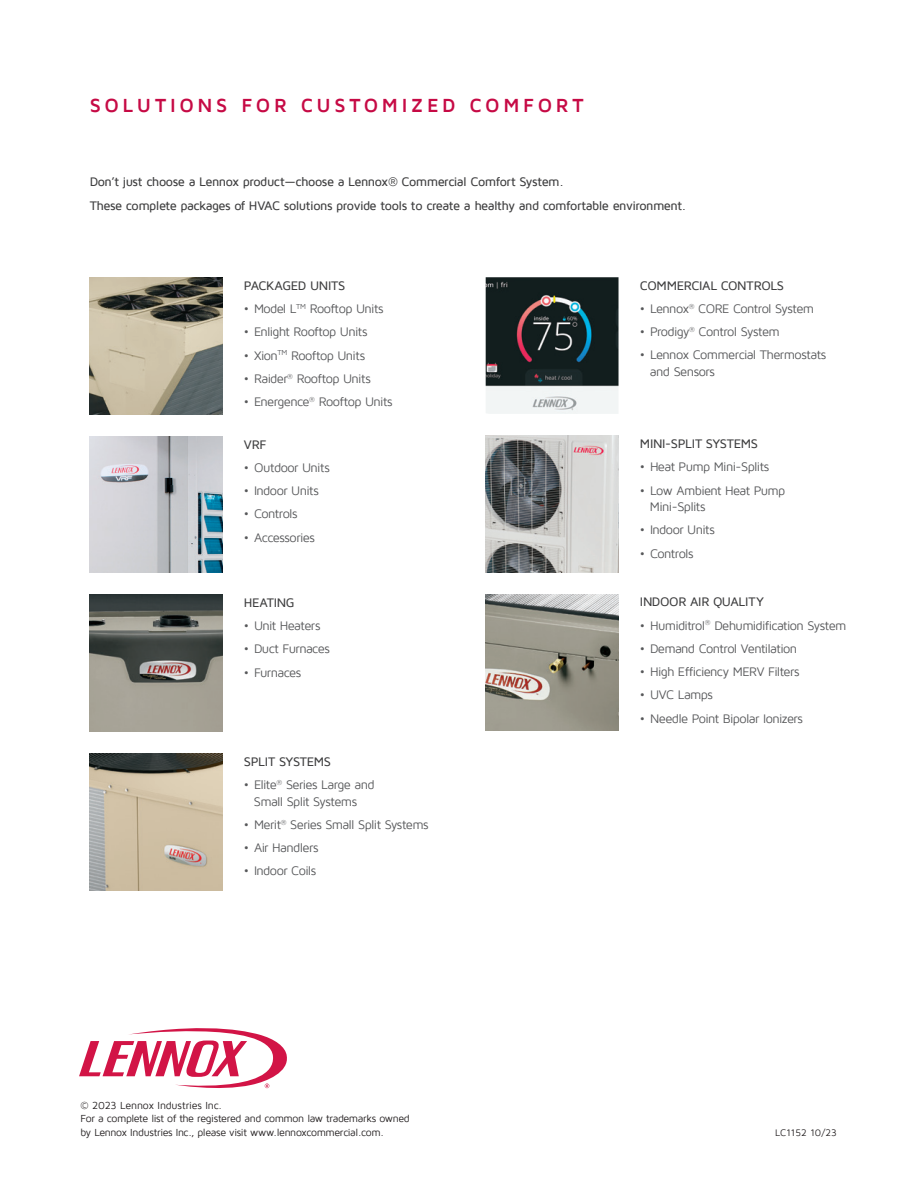
<style>
.page{position:relative;width:918px;height:1188px;background:#fff}
.page>*{position:absolute;margin:0;border:0;box-sizing:border-box;transform-origin:0 0}
.t1{font:700 19.5px "Maven Pro";letter-spacing:.18em;color:#c60a45}
.t2{font:12.75px/16.5px "Maven Pro";letter-spacing:-.045em;color:#57585a}
.t3{font:500 12.75px "Maven Pro";letter-spacing:-.035em;color:#3e3e3f}
.t4{font:10.5px/13.5px "Maven Pro";letter-spacing:-.035em;color:#231f20}
.t5{font:9.75px "Maven Pro";color:#231f20}
</style>
<div class="page">
<svg style="left:79px;top:1028px;width:208px;height:60px"></svg>
<img style="left:90px;top:278px;width:133px;height:136px">
<img style="left:90px;top:436px;width:133px;height:137px">
<img style="left:90px;top:754px;width:133px;height:136px">
<img style="left:90px;top:594px;width:133px;height:137px">
<img style="left:486px;top:594px;width:133px;height:137px">
<img style="left:486px;top:436px;width:133px;height:136px">
<img style="left:486px;top:277px;width:133px;height:137px">
<p class="t1" style="left:90px;top:95px;width:495px">SOLUTIONS FOR CUSTOMIZED COMFORT</p>
<p class="t3" style="left:90px;top:175px;width:476px">Don’t just choose a Lennox product—choose a Lennox® Commercial Comfort System.</p>
<p class="t3" style="left:90px;top:199px;width:598px">These complete packages of HVAC solutions provide tools to create a healthy and comfortable environment.</p>
<p class="t3" style="left:244px;top:279px;width:103px">PACKAGED UNITS</p>
<p class="t2" style="left:244px;top:301px;width:141px">• Model L<sup>TM</sup> Rooftop Units</p>
<p class="t2" style="left:244px;top:324px;width:125px">• Enlight Rooftop Units</p>
<p class="t2" style="left:244px;top:347px;width:123px">• Xion<sup>TM</sup> Rooftop Units</p>
<p class="t2" style="left:244px;top:370px;width:128px">• Raider<sup>®</sup> Rooftop Units</p>
<p class="t2" style="left:244px;top:394px;width:150px">• Energence<sup>®</sup> Rooftop Units</p>
<p class="t3" style="left:244px;top:437px;width:24px">VRF</p>
<p class="t2" style="left:244px;top:459px;width:87px">• Outdoor Units</p>
<p class="t2" style="left:244px;top:483px;width:76px">• Indoor Units</p>
<p class="t2" style="left:244px;top:506px;width:55px">• Controls</p>
<p class="t2" style="left:244px;top:529px;width:72px">• Accessories</p>
<p class="t3" style="left:244px;top:596px;width:52px">HEATING</p>
<p class="t2" style="left:244px;top:618px;width:78px">• Unit Heaters</p>
<p class="t2" style="left:244px;top:641px;width:87px">• Duct Furnaces</p>
<p class="t2" style="left:244px;top:664px;width:59px">• Furnaces</p>
<p class="t3" style="left:244px;top:755px;width:89px">SPLIT SYSTEMS</p>
<p class="t2" style="left:244px;top:777px;width:132px;text-align:center">• Elite<sup>®</sup> Series Large and<br>Small Split Systems</p>
<p class="t2" style="left:244px;top:816px;width:186px">• Merit<sup>®</sup> Series Small Split Systems</p>
<p class="t2" style="left:244px;top:840px;width:76px">• Air Handlers</p>
<p class="t2" style="left:244px;top:863px;width:74px">• Indoor Coils</p>
<p class="t4" style="left:81px;top:1099px;width:331px">© 2023 Lennox Industries Inc.<br>For a complete list of the registered and common law trademarks owned by Lennox Industries Inc., please visit www.lennoxcommercial.com.</p>
<p class="t3" style="left:640px;top:279px;width:146px">COMMERCIAL CONTROLS</p>
<p class="t2" style="left:640px;top:300px;width:176px">• Lennox<sup>®</sup> CORE Control System</p>
<p class="t2" style="left:640px;top:324px;width:141px">• Prodigy<sup>®</sup> Control System</p>
<p class="t2" style="left:650px;top:347px;width:178px;text-indent:-10px">• Lennox Commercial Thermostats and Sensors</p>
<p class="t3" style="left:640px;top:437px;width:119px">MINI-SPLIT SYSTEMS</p>
<p class="t2" style="left:640px;top:459px;width:131px">• Heat Pump Mini-Splits</p>
<p class="t2" style="left:650px;top:482px;width:137px;text-indent:-10px">• Low Ambient Heat Pump<br>Mini-Splits</p>
<p class="t2" style="left:640px;top:522px;width:76px">• Indoor Units</p>
<p class="t2" style="left:640px;top:545px;width:55px">• Controls</p>
<p class="t3" style="left:640px;top:595px;width:126px">INDOOR AIR QUALITY</p>
<p class="t2" style="left:640px;top:617px;width:208px">• Humiditrol<sup>®</sup> Dehumidification System</p>
<p class="t2" style="left:640px;top:641px;width:159px">• Demand Control Ventilation</p>
<p class="t2" style="left:640px;top:664px;width:161px">• High Efficiency MERV Filters</p>
<p class="t2" style="left:640px;top:687px;width:74px">• UVC Lamps</p>
<p class="t2" style="left:640px;top:710px;width:165px">• Needle Point Bipolar Ionizers</p>
<p class="t5" style="left:775px;top:1127px;width:63px">LC1152 10/23</p>
</div>
